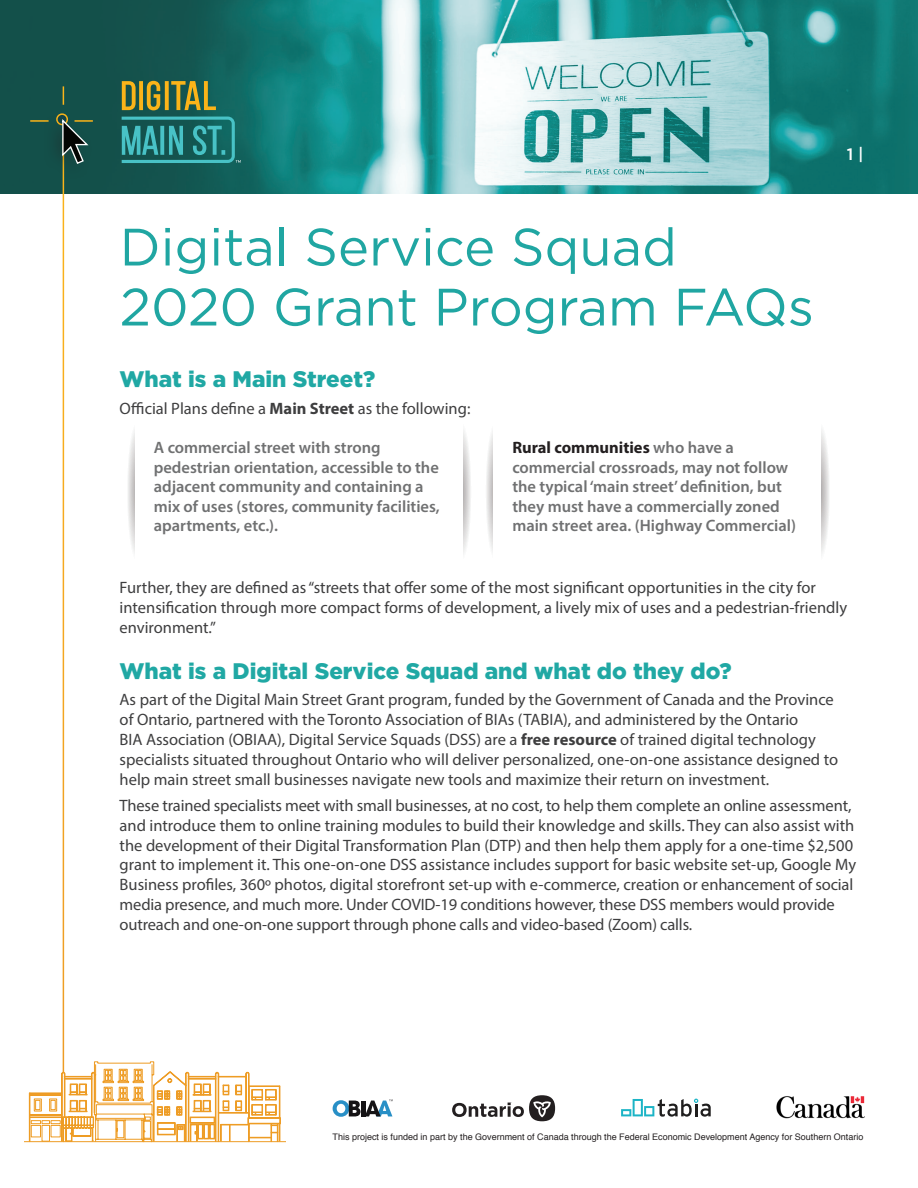
<style>
.page{position:relative;width:918px;height:1188px;background:#fff}
.page>*{position:absolute;margin:0;border:0;box-sizing:border-box;transform-origin:0 0}
.t1{font:52.5px/60px "Gotham";color:#20a6a2}
.t2{font:900 22.5px "Gotham";color:#20a8a4}
.t3{font:16.5px/19.8px "Myriad Pro";color:#3e3e3f}
.t4{font:600 16.5px/19.5px "Myriad Pro";color:#707172}
.t5{font:500 16.5px "Gotham";color:#fff}
.t6{font:9px "Helvetica";color:#231f20}
.s1{font-weight:700}
.s2{font-weight:700;color:#231f20}
</style>
<div class="page">
<img style="left:0;top:0;width:918px;height:194px">
<svg style="left:30px;top:120px;width:13px;height:2px"></svg>
<svg style="left:63px;top:86px;width:1px;height:19px"></svg>
<hr style="left:63px;top:138px;width:1px;height:935px;background:#fff">
<div style="left:43px;top:112px;width:51px;height:69px;background:#231f20;opacity:.35"></div>
<svg style="left:62px;top:117px;width:31px;height:48px"></svg>
<svg style="left:452px;top:1103px;width:72px;height:14px"></svg>
<div style="left:529px;top:1095px;width:26px;height:26px;background:#231f20;border-radius:50%"></div>
<svg style="left:533px;top:1101px;width:18px;height:16px"></svg>
<svg style="left:621px;top:1099px;width:90px;height:18px"></svg>
<svg style="left:333px;top:1099px;width:60px;height:18px"></svg>
<img style="left:776px;top:1096px;width:89px;height:23px">
<svg style="left:29px;top:1061px;width:252px;height:80px"></svg>
<hr style="left:25px;top:1141px;width:260px;height:1px;background:#ee9c24">
<svg style="left:122px;top:81px;width:15px;height:29px"></svg>
<svg style="left:139px;top:81px;width:4px;height:29px"></svg>
<svg style="left:147px;top:81px;width:13px;height:30px"></svg>
<svg style="left:165px;top:81px;width:4px;height:29px"></svg>
<svg style="left:171px;top:81px;width:45px;height:29px"></svg>
<svg style="left:122px;top:117px;width:119px;height:46px;background:#278280"></svg>
<svg style="left:463px;top:430px;width:8px;height:124px"></svg>
<svg style="left:822px;top:430px;width:7px;height:123px"></svg>
<svg style="left:128px;top:433px;width:6px;height:118px"></svg>
<svg style="left:486px;top:431px;width:7px;height:121px"></svg>
<p class="t1" style="left:120px;top:216px;width:696px">Digital Service Squad<br>2020 Grant Program FAQs</p>
<p class="t2" style="left:120px;top:364px;width:257px">What is a Main Street?</p>
<p class="t3" style="left:120px;top:398px;width:352px">Official Plans define a <span class="s1">Main Street</span> as the following:</p>
<p class="t4" style="left:154px;top:437px;width:287px">A commercial street with strong pedestrian orientation, accessible to the adjacent community and containing a mix of uses (stores, community facilities, apartments, etc.).</p>
<p class="t4" style="left:512px;top:437px;width:285px"><span class="s2">Rural communities</span> who have a commercial crossroads, may not follow the typical ‘main street’ definition, but they must have a commercially zoned main street area. (Highway Commercial)</p>
<p class="t5" style="left:847px;top:144px;width:18px">1 |</p>
<p class="t3" style="left:120px;top:578px;width:729px">Further, they are defined as “streets that offer some of the most significant opportunities in the city for intensification through more compact forms of development, a lively mix of uses and a pedestrian-friendly environment.”</p>
<p class="t2" style="left:120px;top:655px;width:613px">What is a Digital Service Squad and what do they do?</p>
<p class="t3" style="left:120px;top:690px;width:720px">As part of the Digital Main Street Grant program, funded by the Government of Canada and the Province of Ontario, partnered with the Toronto Association of BIAs (TABIA), and administered by the Ontario<br>BIA Association (OBIAA), Digital Service Squads (DSS) are a <span class="s1">free resource</span> of trained digital technology specialists situated throughout Ontario who will deliver personalized, one-on-one assistance designed to help main street small businesses navigate new tools and maximize their return on investment.</p>
<p class="t3" style="left:120px;top:795px;width:738px">These trained specialists meet with small businesses, at no cost, to help them complete an online assessment, and introduce them to online training modules to build their knowledge and skills. They can also assist with the development of their Digital Transformation Plan (DTP) and then help them apply for a one-time $2,500 grant to implement it. This one-on-one DSS assistance includes support for basic website set-up, Google My Business profiles, 360º photos, digital storefront set-up with e-commerce, creation or enhancement of social media presence, and much more. Under COVID-19 conditions however, these DSS members would provide outreach and one-on-one support through phone calls and video-based (Zoom) calls.</p>
<p class="t6" style="left:333px;top:1130px;width:532px">This project is funded in part by the Government of Canada through the Federal Economic Development Agency for Southern Ontario</p>
</div>
